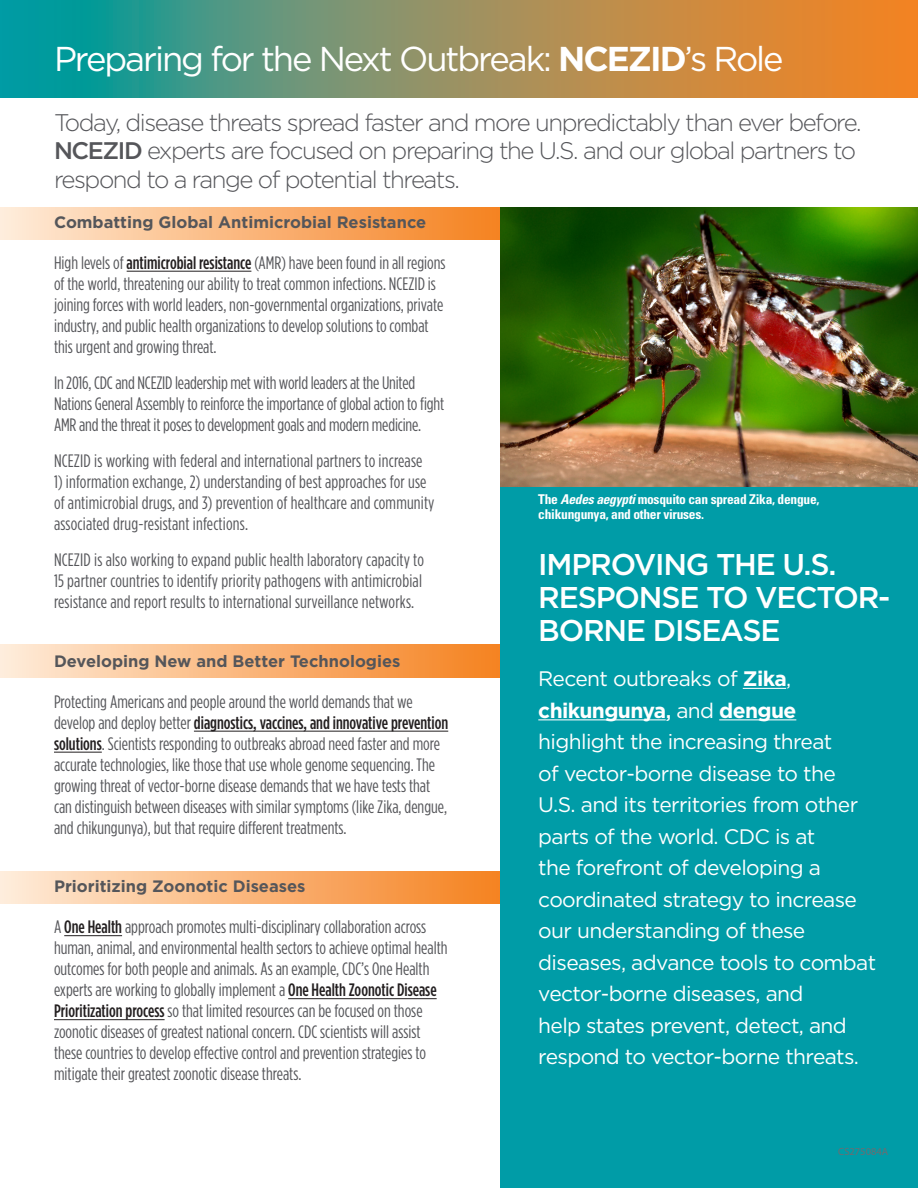
<style>
.page{position:relative;width:918px;height:1188px;background:#fff}
.page>*{position:absolute;margin:0;border:0;box-sizing:border-box;transform-origin:0 0}
.t1{font:34.5px "Gotham";letter-spacing:-.06em;color:#fff}
.t2{font:500 30px/33px "Gotham";letter-spacing:-.04em;color:#fff}
.t3{font:300 24px/28.5px "Gotham";letter-spacing:-.06em;color:#55565a}
.t4{font:21px/31.5px "Gotham";letter-spacing:-.03em;color:#fff}
.P1{font:18px/21px "Gotham Condensed";color:#55565a}
.t5{font:700 16.5px "Gotham";color:#55565a}
.t6{font:700 condensed 13.5px/15px "Univers LT Std";letter-spacing:-.02em;color:#fff}
.t7{font:10.5px "Myriad Pro";color:#6e6c70}
.s1{font-weight:700}
.s2{font-weight:500}
.s3{font-family:"Gotham HTF";font-weight:500;font-stretch:condensed;color:#231f20}
.s4{font-style:italic}
</style>
<div class="page">
<svg style="left:0;top:0;width:918px;height:97px;background:#8b9062"></svg>
<div style="left:0;top:207px;width:500px;height:33px;background:linear-gradient(to right,#ffebd8,#f5811f)"></div>
<hr style="left:127px;top:271px;width:124px;height:1px;background:#231f20">
<div style="left:0;top:645px;width:500px;height:32px;background:linear-gradient(to right,#ffebd8,#f5811f)"></div>
<hr style="left:194px;top:731px;width:254px;height:1px;background:#231f20">
<hr style="left:54px;top:752px;width:48px;height:1px;background:#231f20">
<div style="left:0;top:871px;width:500px;height:33px;background:linear-gradient(to right,#ffebd8,#f5811f)"></div>
<hr style="left:64px;top:935px;width:58px;height:1px;background:#231f20">
<hr style="left:288px;top:998px;width:149px;height:1px;background:#231f20">
<hr style="left:54px;top:1019px;width:111px;height:1px;background:#231f20">
<div style="left:500px;top:487px;width:418px;height:701px;background:#009ca7"></div>
<img style="left:500px;top:207px;width:418px;height:280px">
<hr style="left:743px;top:688px;width:43px;height:1px;background:#fff">
<hr style="left:538px;top:719px;width:128px;height:1px;background:#fff">
<hr style="left:719px;top:719px;width:77px;height:1px;background:#fff">
<p class="t1" style="left:54px;top:37px;width:731px">Preparing for the Next Outbreak: <span class="s1">NCEZID</span>’s Role</p>
<p class="t3" style="left:54px;top:107px;width:809px">Today, disease threats spread faster and more unpredictably than ever before.<br><span class="s2">NCEZID</span> experts are focused on preparing the U.S. and our global partners to respond to a range of potential threats.</p>
<p class="t5" style="left:54px;top:211px;width:374px">Combatting Global Antimicrobial Resistance</p>
<p class="P1" style="left:54px;top:252px;width:393px">High levels of <span class="s3">antimicrobial resistance</span> (AMR) have been found in all regions of the world, threatening our ability to treat common infections. NCEZID is joining forces with world leaders, non-governmental organizations, private industry, and public health organizations to develop solutions to combat this urgent and growing threat.</p>
<p class="P1" style="left:54px;top:372px;width:392px">In 2016, CDC and NCEZID leadership met with world leaders at the United<br>Nations General Assembly to reinforce the importance of global action to fight<br>AMR and the threat it poses to development goals and modern medicine.</p>
<p class="P1" style="left:54px;top:450px;width:370px">NCEZID is working with federal and international partners to increase</p>
<p class="P1" style="left:54px;top:471px;width:382px">1) information exchange, 2) understanding of best approaches for use of antimicrobial drugs, and 3) prevention of healthcare and community associated drug-resistant infections.</p>
<p class="P1" style="left:54px;top:549px;width:372px;text-align:justify">NCEZID is also working to expand public health laboratory capacity to 15 partner countries to identify priority pathogens with antimicrobial resistance and report results to international surveillance networks.</p>
<p class="t6" style="left:538px;top:492px;width:283px">The <span class="s4">Aedes aegypti</span> mosquito can spread Zika, dengue, chikungunya, and other viruses.</p>
<p class="t2" style="left:538px;top:547px;width:354px">IMPROVING THE U.S.<br>RESPONSE TO VECTOR-<br>BORNE DISEASE</p>
<p class="t4" style="left:538px;top:663px;width:339px">Recent outbreaks of <span class="s1">Zika</span>, <span class="s1">chikungunya</span><span class="s2">,</span> and <span class="s1">dengue </span>highlight the increasing threat<br>of vector-borne disease to the<br>U.S. and its territories from other parts of the world. CDC is at<br>the forefront of developing a coordinated strategy to increase our understanding of these diseases, advance tools to combat vector-borne diseases, and<br>help states prevent, detect, and respond to vector-borne threats.</p>
<p class="t5" style="left:54px;top:650px;width:348px">Developing New and Better Technologies</p>
<p class="P1" style="left:54px;top:691px;width:396px">Protecting Americans and people around the world demands that we develop and deploy better <span class="s3">diagnostics, vaccines, and innovative prevention</span></p>
<p class="P1" style="left:54px;top:733px;width:395px"><span class="s3">solutions</span>. Scientists responding to outbreaks abroad need faster and more accurate technologies, like those that use whole genome sequencing. The growing threat of vector-borne disease demands that we have tests that can distinguish between diseases with similar symptoms (like Zika, dengue, and chikungunya), but that require different treatments.</p>
<p class="t5" style="left:54px;top:876px;width:253px">Prioritizing Zoonotic Diseases</p>
<p class="P1" style="left:54px;top:916px;width:395px">A <span class="s3">One Health</span> approach promotes multi-disciplinary collaboration across human, animal, and environmental health sectors to achieve optimal health outcomes for both people and animals. As an example, CDC’s One Health experts are working to globally implement a <span class="s3">One Health Zoonotic Disease Prioritization process</span> so that limited resources can be focused on those zoonotic diseases of greatest national concern. CDC scientists will assist these countries to develop effective control and prevention strategies to mitigate their greatest zoonotic disease threats.</p>
<p class="t7" style="left:838px;top:1145px;width:52px">CS275084A</p>
</div>
